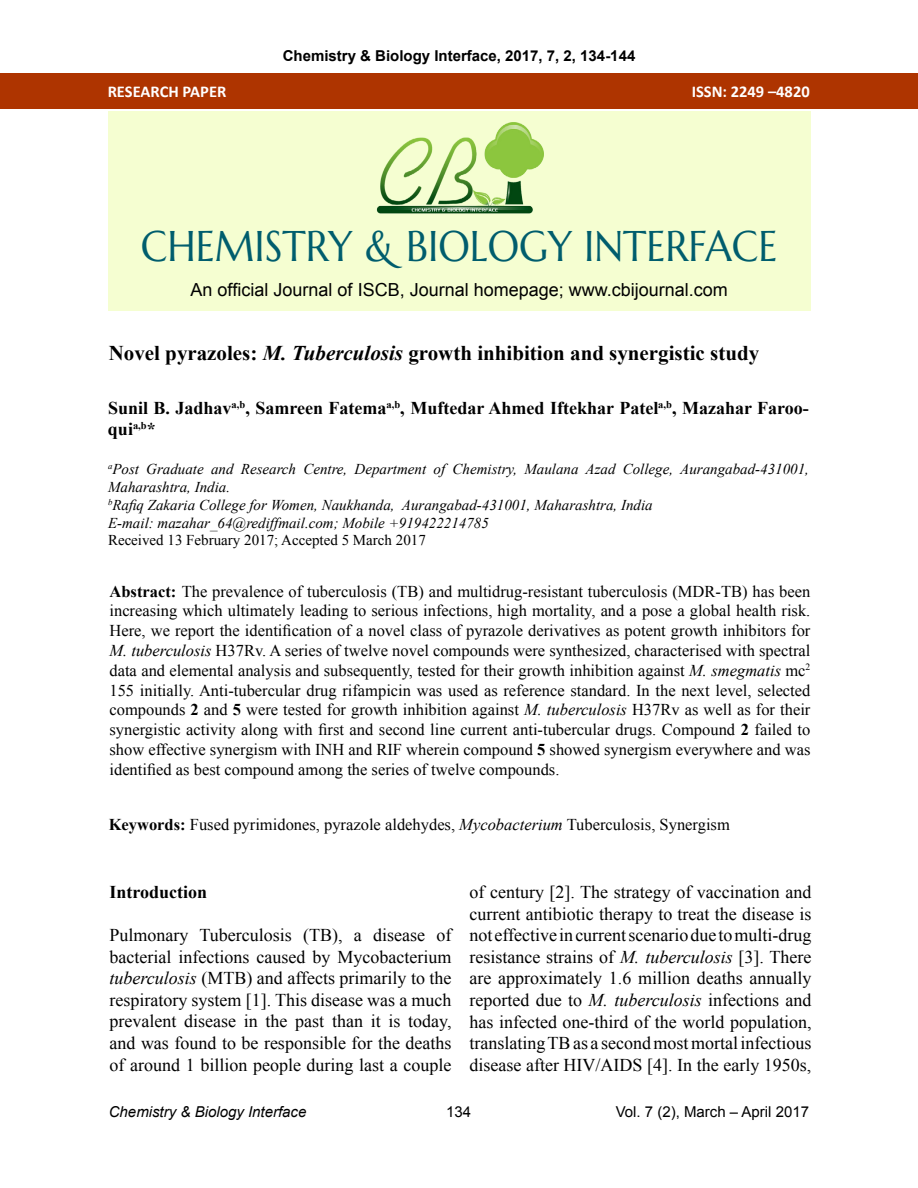
<style>
.page{position:relative;width:918px;height:1188px;background:#fff}
.page>*{position:absolute;margin:0;border:0;box-sizing:border-box;transform-origin:0 0}
.t1{font:42.9px "Marcellus SC";color:#005d6d;scale:.91 1}
.t2{font:700 21px "Times New Roman";color:#000}
.t3{font:18px/21.6px "Times New Roman";color:#000;text-align:justify}
.t4{font:700 18px/21.6px "Times New Roman";color:#000}
.t5{font:18px "Arial";color:#000}
.t6{font:16.5px/19.8px "Times New Roman";color:#000;text-align:justify}
.t7{font:700 16.5px "Calibri";color:#fff}
.t8{font:italic 15px/18px "Times New Roman";color:#000}
.t9{font:700 15px "Arial";color:#000}
.t10{font:15px "Times New Roman";color:#000}
.t11{font:15px "Arial";color:#000}
.t12{font:italic 15px "Arial";color:#000}
.s1{font-style:italic}
.s2{font-weight:700}
</style>
<div class="page">
<div style="left:108px;top:111px;width:702px;height:199px;background:#f5fed1"></div>
<div style="left:0;top:73px;width:918px;height:36px;background:#ae3400"></div>
<img style="left:376px;top:122px;width:168px;height:92px">
<p class="t7" style="left:108px;top:81px;width:120px">RESEARCH PAPER</p>
<p class="t9" style="left:283px;top:46px;width:354px">Chemistry &amp; Biology Interface, 2017, 7, 2, 134-144</p>
<p class="t7" style="left:692px;top:81px;width:120px">ISSN: 2249 –4820</p>
<h1 class="t1" style="left:141px;top:219px;width:701px">CHEMISTRY &amp; BIOLOGY INTERFACE</h1>
<p class="t5" style="left:191px;top:277px;width:539px">An official Journal of ISCB, Journal homepage; www.cbijournal.com</p>
<p class="t2" style="left:109px;top:339px;width:652px">Novel pyrazoles: <span class="s1">M. Tuberculosis</span> growth inhibition and synergistic study</p>
<p class="t4" style="left:108px;top:396px;width:702px">Sunil B. Jadhav<sup>a,b</sup>, Samreen Fatema<sup>a,b</sup>, Muftedar Ahmed Iftekhar Patel<sup>a,b</sup>, Mazahar Faroo&shy;qui<sup>a,b</sup>*</p>
<p class="t8" style="left:108px;top:460px;width:702px"><sup>a</sup>Post Graduate and Research Centre, Department of Chemistry, Maulana Azad College, Aurangabad-431001, Maharashtra, India.<br><sup>b</sup>Rafiq Zakaria College for Women, Naukhanda, Aurangabad-431001, Maharashtra, India<br>E-mail: mazahar_64@rediffmail.com; Mobile +919422214785</p>
<p class="t10" style="left:108px;top:530px;width:319px">Received 13 February 2017; Accepted 5 March 2017</p>
<p class="t6" style="left:109px;top:581px;width:702px"><span class="s2">Abstract:</span> The prevalence of tuberculosis (TB) and multidrug-resistant tuberculosis (MDR-TB) has been increasing which ultimately leading to serious infections, high mortality, and a pose a global health risk.<br>Here, we report the identification of a novel class of pyrazole derivatives as potent growth inhibitors for <span class="s1">M. tuberculosis</span> H37Rv. A series of twelve novel compounds were synthesized, characterised with spectral data and elemental analysis and subsequently, tested for their growth inhibition against <span class="s1">M. smegmatis</span> mc<sup>2<br></sup>155 initially. Anti-tubercular drug rifampicin was used as reference standard. In the next level, selected compounds <span class="s2">2</span> and <span class="s2">5</span> were tested for growth inhibition against <span class="s1">M. tuberculosis</span> H37Rv as well as for their synergistic activity along with first and second line current anti-tubercular drugs. Compound <span class="s2">2</span> failed to show effective synergism with INH and RIF wherein compound <span class="s2">5</span> showed synergism everywhere and was identified as best compound among the series of twelve compounds.</p>
<p class="t6" style="left:109px;top:814px;width:623px"><span class="s2">Keywords:</span> Fused pyrimidones, pyrazole aldehydes, <span class="s1">Mycobacterium</span> Tuberculosis, Synergism</p>
<p class="t4" style="left:110px;top:881px;width:99px">Introduction</p>
<p class="t3" style="left:110px;top:924px;width:344px">Pulmonary Tuberculosis (TB), a disease of bacterial infections caused by Mycobacterium <span class="s1">tuberculosis</span> (MTB) and affects primarily to the respiratory system [1]. This disease was a much prevalent disease in the past than it is today, and was found to be responsible for the deaths of around 1 billion people during last a couple</p>
<p class="t3" style="left:470px;top:881px;width:344px">of century [2]. The strategy of vaccination and current antibiotic therapy to treat the disease is not effective in current scenario due to multi-drug resistance strains of <span class="s1">M. tuberculosis</span> [3]. There are approximately 1.6 million deaths annually reported due to <span class="s1">M. tuberculosis</span> infections and has infected one-third of the world population, translating TB as a second most mortal infectious disease after HIV/AIDS [4]. In the early 1950s,</p>
<p class="t12" style="left:109px;top:1103px;width:199px">Chemistry &amp; Biology Interface</p>
<p class="t11" style="left:446px;top:1102px;width:27px">134</p>
<p class="t11" style="left:616px;top:1102px;width:195px">Vol. 7 (2), March – April 2017</p>
</div>
